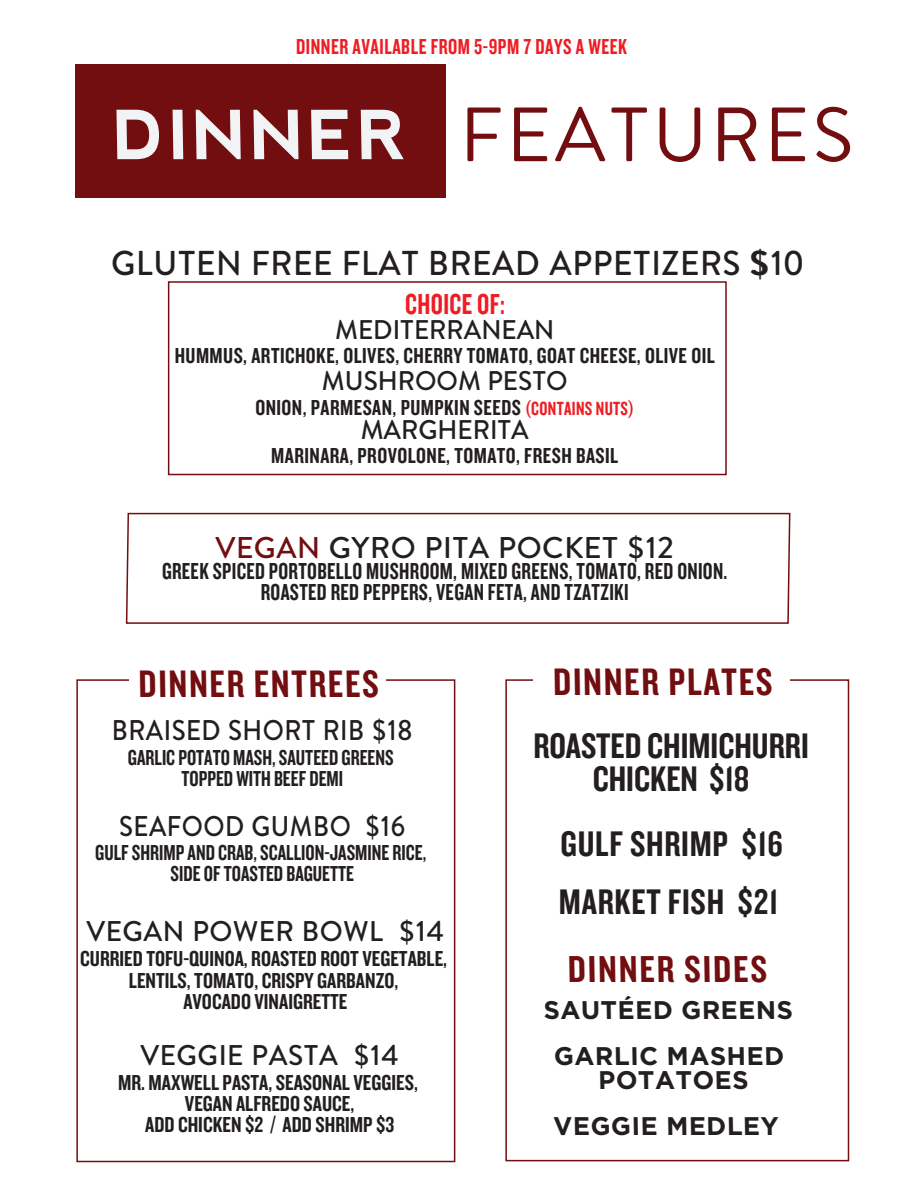
<style>
.page{position:relative;width:918px;height:1188px;background:#fff}
.page>*{position:absolute;margin:0;border:0;box-sizing:border-box;transform-origin:0 0}
.t1{font:76.65px "Brandon Text";letter-spacing:.05em;color:#730e10}
.t2{font:700 67.5px "nevis";color:#f2f3f4}
.t3{font:39.75px "Knockout HTF49 Liteweight";color:#730e10}
.t4{font:38.85px "Knockout HTF49 Liteweight";color:#730e10}
.t5{font:36.9px/33px "Knockout HTF49 Liteweight";color:#231f20;text-align:center}
.t6{font:36.9px/57.8px "Knockout HTF49 Liteweight";letter-spacing:.02em;color:#231f20}
.t7{font:500 34.5px "Brandon Text";letter-spacing:.02em;color:#231f20}
.t8{font:500 30px "Brandon Text";letter-spacing:.02em;color:#231f20}
.t9{font:30px "Knockout HTF49 Liteweight";letter-spacing:.015em;color:#ee1d23;scale:.91 1}
.t10{font:500 28.5px "Brandon Text";letter-spacing:.02em;color:#231f20;scale:.91 1}
.t11{font:500 28.5px "Brandon Text";letter-spacing:.02em;color:#231f20}
.t12{font:500 27px "Brandon Text";color:#231f20}
.t13{font:700 25.5px/46px "Gotham";color:#231f20;text-align:center}
.t14{font:24px/21px "Knockout HTF49 Liteweight";letter-spacing:.015em;color:#231f20;text-align:center;scale:.91 1}
.t15{font:22.5px/21.3px "Knockout HTF49 Liteweight";color:#231f20;text-align:center}
.t16{font:22.5px "Knockout HTF49 Liteweight";letter-spacing:.02em;color:#231f20}
.t17{font:22.5px/20.7px "Knockout HTF49 Liteweight";color:#231f20;text-align:center;scale:.91 1}
.t18{font:22.5px "Knockout HTF49 Liteweight";letter-spacing:.025em;color:#ee1d23;scale:.91 1}
.s1{font-family:"nevis";font-weight:700;font-size:73.8px;color:#f2f3f4}
.s2{font-size:19.8px;color:#ee1d23}
.s3{color:#730e10}
</style>
<div class="page">
<div style="left:76px;top:679px;width:379px;height:483px;border:2px solid #730e10"></div>
<div style="left:129px;top:631px;width:257px;height:63px;background:#fff"></div>
<div style="left:505px;top:679px;width:344px;height:482px;border:2px solid #730e10"></div>
<div style="left:533px;top:652px;width:256px;height:62px;background:#fff"></div>
<div style="left:75px;top:64px;width:371px;height:133px;background:#730e10"></div>
<svg style="left:125px;top:512px;width:666px;height:112px"></svg>
<div style="left:168px;top:281px;width:559px;height:194px;border:2px solid #730e10"></div>
<p class="t18" style="left:296px;top:35px;width:365px">DINNER AVAILABLE FROM 5-9PM 7 DAYS A WEEK</p>
<h1 class="t1" style="left:98px;top:82px;width:757px"><span class="s1">DINNER</span> FEATURES</h1>
<h2 class="t2" style="left:113px;top:97px;width:294px">DINNER</h2>
<h3 class="t7" style="left:111px;top:239px;width:695px">GLUTEN FREE FLAT BREAD APPETIZERS S$10</h3>
<h3 class="t9" style="left:405px;top:289px;width:111px">CHOICE OF:</h3>
<p class="t12" style="left:335px;top:311px;width:221px">MEDITERRANEAN</p>
<p class="t16" style="left:175px;top:344px;width:542px">HUMMUS, ARTICHOKE, OLIVES, CHERRY TOMATO, GOAT CHEESE, OLIVE OIL</p>
<p class="t12" style="left:322px;top:362px;width:247px">MUSHROOM PESTO</p>
<p class="t16" style="left:255px;top:396px;width:380px">ONION, PARMESAN, PUMPKIN SEEDS <span class="s2">(CONTAINS NUTS)</span></p>
<p class="t12" style="left:361px;top:411px;width:170px">MARGHERITA</p>
<p class="t16" style="left:271px;top:445px;width:349px">MARINARA, PROVOLONE, TOMATO, FRESH BASIL</p>
<h3 class="t8" style="left:215px;top:527px;width:460px"><span class="s3">VEGAN</span> GYRO PITA POCKET $12</h3>
<p class="t14" style="left:162px;top:561px;width:623px">GREEK SPICED PORTOBELLO MUSHROOM, MIXED GREENS, TOMATO, RED ONION.<br>ROASTED RED PEPPERS, VEGAN FETA, AND TZATZIKI</p>
<h3 class="t3" style="left:139px;top:663px;width:242px">DINNER ENTREES</h3>
<h3 class="t3" style="left:554px;top:662px;width:221px">DINNER PLATES</h3>
<p class="t10" style="left:112px;top:710px;width:332px">BRAISED SHORT RIB $18</p>
<p class="t17" style="left:128px;top:748px;width:294px">GARLIC POTATO MASH, SAUTEED GREENS<br>TOPPED WITH BEEF DEMI</p>
<p class="t10" style="left:119px;top:807px;width:317px">SEAFOOD GUMBO $16</p>
<p class="t17" style="left:95px;top:843px;width:365px">GULF SHRIMP AND CRAB, SCALLION-JASMINE RICE,<br>SIDE OF TOASTED BAGUETTE</p>
<p class="t11" style="left:86px;top:912px;width:359px">VEGAN POWER BOWL $14</p>
<p class="t15" style="left:80px;top:949px;width:369px">CURRIED TOFU-QUINOA, ROASTED ROOT VEGETABLE,<br>LENTILS, TOMATO, CRISPY GARBANZO,<br>AVOCADO VINAIGRETTE</p>
<p class="t11" style="left:140px;top:1035px;width:260px">VEGGIE PASTA $14</p>
<p class="t15" style="left:118px;top:1072px;width:301px">MR. MAXWELL PASTA, SEASONAL VEGGIES,<br>VEGAN ALFREDO SAUCE,<br>ADD CHICKEN $2 / ADD SHRIMP $3</p>
<h3 class="t5" style="left:533px;top:730px;width:277px">ROASTED CHIMICHURRI<br>CHICKEN $18</h3>
<h3 class="t6" style="left:559px;top:816px;width:225px">GULF SHRIMP $16<br>MARKET FISH $21</h3>
<h3 class="t4" style="left:568px;top:949px;width:202px">DINNER SIDES</h3>
<p class="t13" style="left:544px;top:987px;width:251px">SAUTÉED GREENS<br>GARLIC MASHED</p>
<p class="t13" style="left:554px;top:1057px;width:228px">POTATOES<br>VEGGIE MEDLEY</p>
</div>
